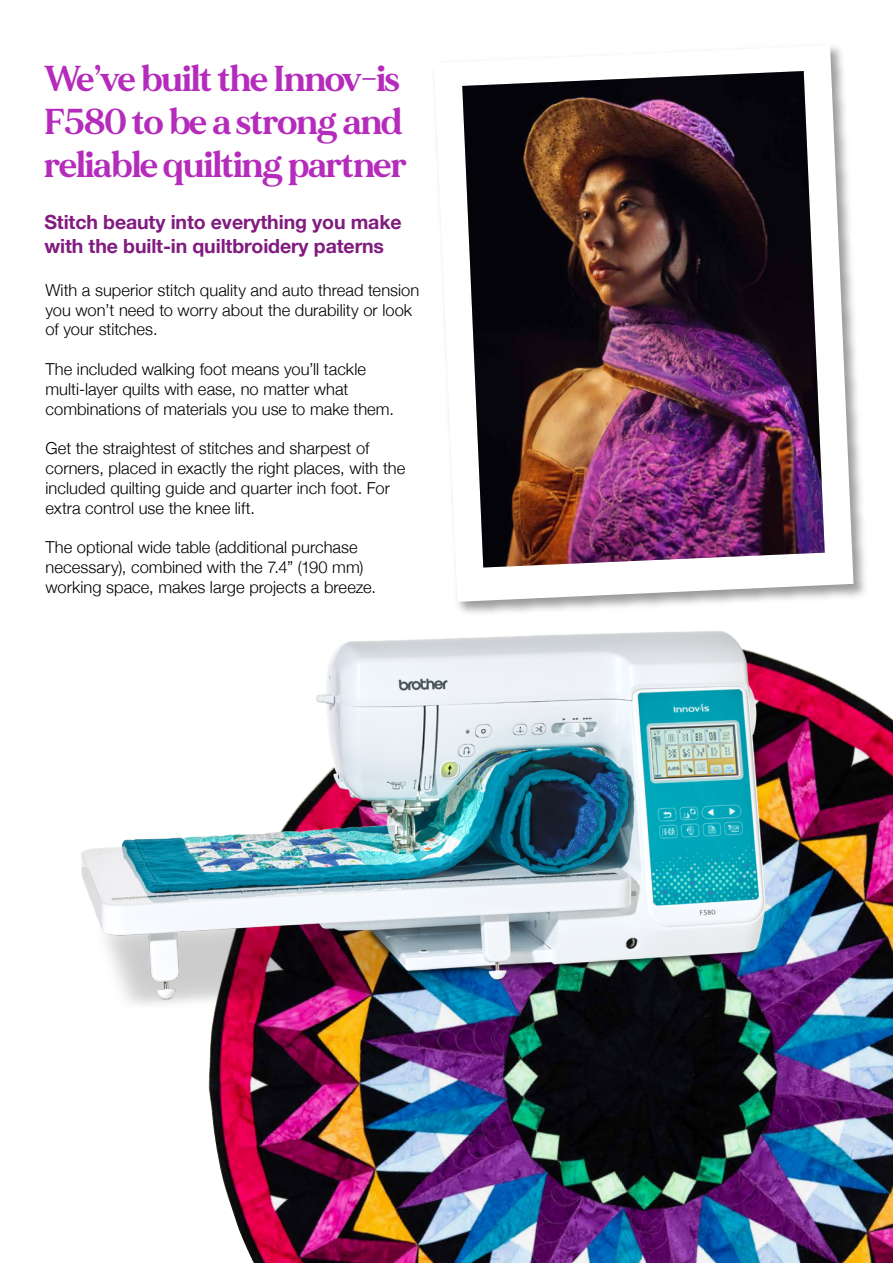
<style>
.page{position:relative;width:893px;height:1263px;background:#fff}
.page>*{position:absolute;margin:0;border:0;box-sizing:border-box;transform-origin:0 0}
.t1{font:700 36px/43.2px "MADE Mirage";letter-spacing:-.025em;color:#b52bbc}
.t2{font:700 19.5px/23.4px "Helvetica Neue";letter-spacing:-.005em;color:#811b80}
.t3{font:300 16.5px/19.8px "Helvetica Neue";letter-spacing:.005em;color:#000}
</style>
<div class="page">
<img style="left:208px;top:690px;width:685px;height:573px">
<img style="left:81px;top:631px;width:766px;height:447px">
<img style="left:457px;top:311px;width:409px;height:302px">
<svg style="left:437px;top:46px;width:416px;height:556px"></svg>
<img style="left:462px;top:71px;width:363px;height:496px">
<h1 class="t1" style="left:44px;top:57px;width:364px">We’ve built the Innov-is<br>F580 to be a strong and reliable quilting partner</h1>
<p class="t2" style="left:44px;top:211px;width:359px">Stitch beauty into everything you make with the built-in quiltbroidery paterns</p>
<p class="t3" style="left:45px;top:279px;width:375px">With a superior stitch quality and auto thread tension you won’t need to worry about the durability or look of your stitches.</p>
<p class="t3" style="left:45px;top:358px;width:350px">The included walking foot means you’ll tackle multi-layer quilts with ease, no matter what combinations of materials you use to make them.</p>
<p class="t3" style="left:45px;top:437px;width:361px">Get the straightest of stitches and sharpest of corners, placed in exactly the right places, with the included quilting guide and quarter inch foot. For extra control use the knee lift.</p>
<p class="t3" style="left:45px;top:536px;width:332px">The optional wide table (additional purchase necessary), combined with the 7.4” (190 mm) working space, makes large projects a breeze.</p>
</div>
